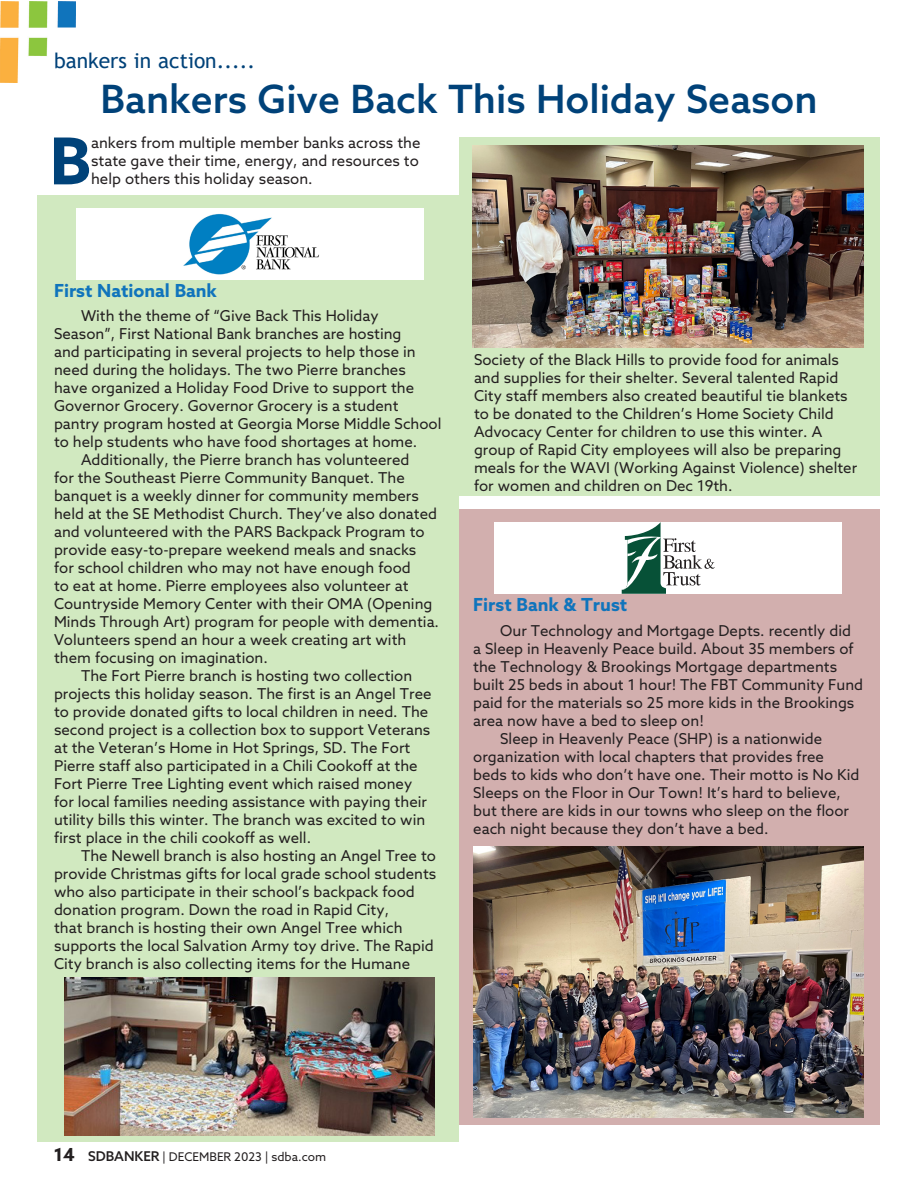
<style>
.page{position:relative;width:918px;height:1188px;background:#fff}
.page>*{position:absolute;margin:0;border:0;box-sizing:border-box;transform-origin:0 0}
.Article_Dropcap{font:700 64.65px "Azo Sans";color:#004279}
.t1{font:500 39px "Azo Sans";color:#004279}
.t2{font:21px "Trebuchet MS";color:#004279}
.Body_Copy_Indent{font:700 18px "Azo Sans";color:#1074bc}
.Body_Copy_Indent-2{font:15px/18px "Azo Sans";color:#231f20}
.Article_Dropcap-2{font:15px/18px "Azo Sans";color:#231f20;text-align:justify}
.t3{font:12px "Azo Sans";color:#231f20}
.s1{font-weight:700;font-size:18px}
.s2{font-weight:500;font-size:13.5px}
</style>
<div class="page">
<div style="left:459px;top:510px;width:420px;height:615px;background:#d2afae"></div>
<div style="left:459px;top:137px;width:420px;height:359px;background:#d1e9c0"></div>
<div style="left:38px;top:195px;width:421px;height:947px;background:#d1e9c0"></div>
<img style="left:0;top:2px;width:76px;height:81px">
<img style="left:472px;top:145px;width:392px;height:202px">
<div style="left:494px;top:522px;width:348px;height:72px;background:#fff"></div>
<svg style="left:622px;top:522px;width:93px;height:72px"></svg>
<img style="left:473px;top:847px;width:390px;height:271px">
<div style="left:76px;top:208px;width:348px;height:72px;background:#fff"></div>
<img style="left:183px;top:213px;width:136px;height:62px">
<img style="left:65px;top:977px;width:370px;height:159px">
<p class="t2" style="left:54px;top:47px;width:203px">bankers in action.....</p>
<p class="t1" style="left:100px;top:74px;width:719px">Bankers Give Back This Holiday Season</p>
<p class="Article_Dropcap" style="left:50px;top:118px;width:43px">B</p>
<p class="Article_Dropcap-2" style="left:91px;top:134px;width:331px">ankers from multiple member banks across the state gave their time, energy, and resources to help others this holiday season.</p>
<p class="Body_Copy_Indent" style="left:54px;top:278px;width:165px">First National Bank</p>
<p class="Body_Copy_Indent-2" style="left:54px;top:307px;width:389px;text-indent:27px">With the theme of “Give Back This Holiday Season”, First National Bank branches are hosting<br>and participating in several projects to help those in need during the holidays. The two Pierre branches have organized a Holiday Food Drive to support the Governor Grocery. Governor Grocery is a student pantry program hosted at Georgia Morse Middle School to help students who have food shortages at home.</p>
<p class="Body_Copy_Indent-2" style="left:54px;top:451px;width:387px;text-indent:27px">Additionally, the Pierre branch has volunteered<br>for the Southeast Pierre Community Banquet. The banquet is a weekly dinner for community members held at the SE Methodist Church. They’ve also donated and volunteered with the PARS Backpack Program to provide easy-to-prepare weekend meals and snacks for school children who may not have enough food<br>to eat at home. Pierre employees also volunteer at Countryside Memory Center with their OMA (Opening Minds Through Art) program for people with dementia.<br>Volunteers spend an hour a week creating art with them focusing on imagination.</p>
<p class="Body_Copy_Indent-2" style="left:54px;top:667px;width:379px;text-indent:27px">The Fort Pierre branch is hosting two collection projects this holiday season. The first is an Angel Tree to provide donated gifts to local children in need. The second project is a collection box to support Veterans at the Veteran’s Home in Hot Springs, SD. The Fort Pierre staff also participated in a Chili Cookoff at the Fort Pierre Tree Lighting event which raised money for local families needing assistance with paying their utility bills this winter. The branch was excited to win first place in the chili cookoff as well.</p>
<p class="Body_Copy_Indent-2" style="left:54px;top:847px;width:384px;text-indent:27px">The Newell branch is also hosting an Angel Tree to provide Christmas gifts for local grade school students who also participate in their school’s backpack food donation program. Down the road in Rapid City,<br>that branch is hosting their own Angel Tree which supports the local Salvation Army toy drive. The Rapid City branch is also collecting items for the Humane</p>
<p class="Body_Copy_Indent-2" style="left:474px;top:350px;width:385px">Society of the Black Hills to provide food for animals and supplies for their shelter. Several talented Rapid City staff members also created beautiful tie blankets to be donated to the Children’s Home Society Child Advocacy Center for children to use this winter. A group of Rapid City employees will also be preparing meals for the WAVI (Working Against Violence) shelter for women and children on Dec 19th.</p>
<p class="Body_Copy_Indent" style="left:473px;top:592px;width:156px">First Bank &amp; Trust</p>
<p class="Body_Copy_Indent-2" style="left:473px;top:621px;width:391px;text-indent:27px">Our Technology and Mortgage Depts. recently did<br>a Sleep in Heavenly Peace build. About 35 members of the Technology &amp; Brookings Mortgage departments built 25 beds in about 1 hour! The FBT Community Fund paid for the materials so 25 more kids in the Brookings area now have a bed to sleep on!</p>
<p class="Body_Copy_Indent-2" style="left:473px;top:729px;width:388px;text-indent:27px">Sleep in Heavenly Peace (SHP) is a nationwide organization with local chapters that provides free beds to kids who don’t have one. Their motto is No Kid Sleeps on the Floor in Our Town! It’s hard to believe, but there are kids in our towns who sleep on the floor each night because they don’t have a bed.</p>
<p class="t3" style="left:54px;top:1149px;width:274px"><span class="s1">14</span> <span class="s2">SDBANKER</span> | DECEMBER 2023 | sdba.com</p>
</div>
